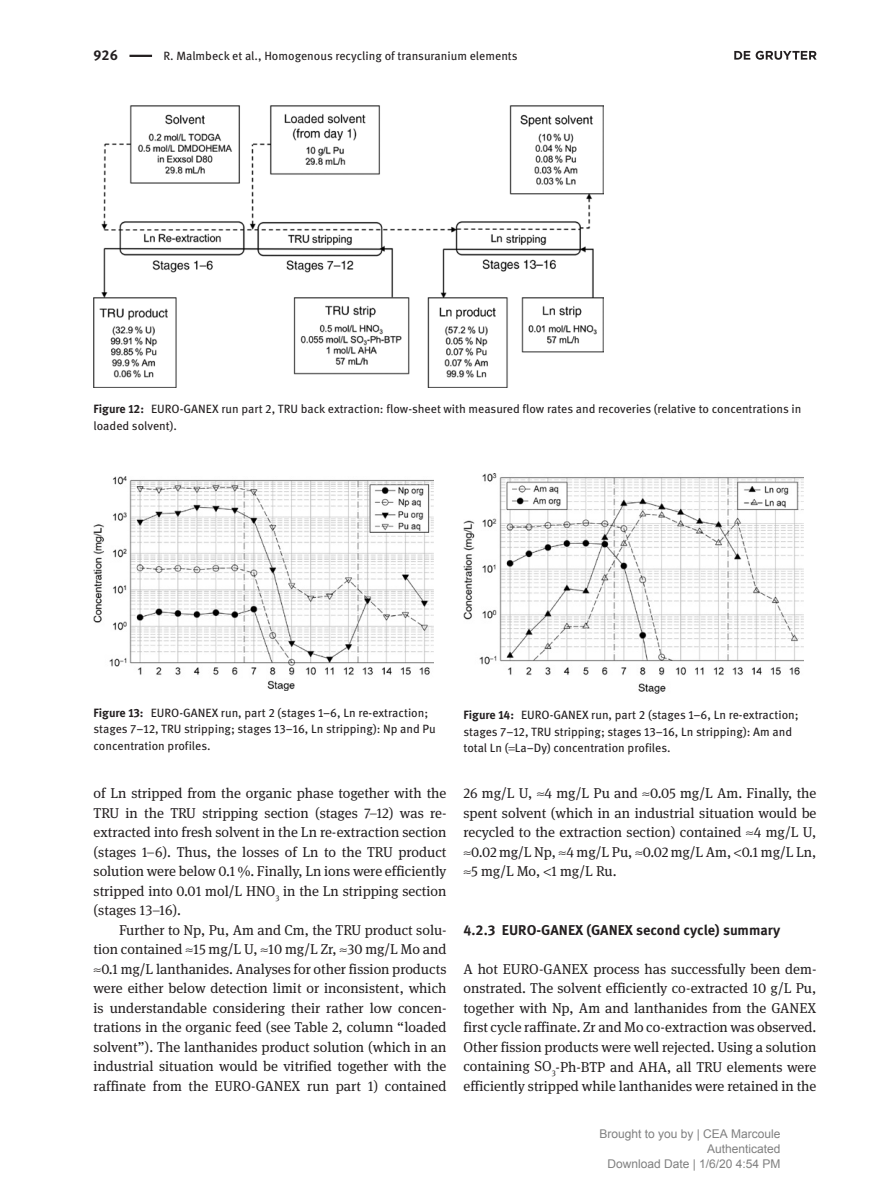
<style>
.page{position:relative;width:893px;height:1191px;background:#fff}
.page>*{position:absolute;margin:0;border:0;box-sizing:border-box;transform-origin:0 0}
.t1{font:14.25px/19.5px "DG Meta Serif Science";color:#231f20;text-align:justify}
.t2{font:700 14.25px "DG Meta Science";color:#231f20}
.t3{font:12px/16.5px "DG Meta Science";color:#231f20}
.t4{font:12px/15px "Arial";color:#808080;text-align:right}
.s1{font-weight:700}
</style>
<div class="page">
<hr style="left:129px;top:55px;width:23px;height:2px;background:#231f20">
<img style="left:94px;top:476px;width:340px;height:214px">
<img style="left:463px;top:473px;width:341px;height:220px">
<img style="left:94px;top:105px;width:510px;height:282px">
<svg style="left:734px;top:51px;width:83px;height:9px"></svg>
<p class="t2" style="left:94px;top:44px;width:26px">926</p>
<p class="t3" style="left:163px;top:47px;width:356px">R. Malmbeck et al., Homogenous recycling of transuranium elements</p>
<p class="t3" style="left:94px;top:401px;width:709px"><span class="s1">Figure 12:</span> EURO-GANEX run part 2, TRU back extraction: flow-sheet with measured flow rates and recoveries (relative to concentrations in loaded solvent).</p>
<p class="t3" style="left:94px;top:704px;width:344px"><span class="s1">Figure 13:</span> EURO-GANEX run, part 2 (stages 1–6, Ln re-extraction; stages 7–12, TRU stripping; stages 13–16, Ln stripping): Np and Pu concentration profiles.</p>
<p class="t3" style="left:463px;top:706px;width:337px"><span class="s1">Figure 14:</span> EURO-GANEX run, part 2 (stages 1–6, Ln re-extraction; stages 7–12, TRU stripping; stages 13–16, Ln stripping): Am and total Ln ( La–Dy) concentration profiles.</p>
<p class="t1" style="left:94px;top:783px;width:354px">of Ln stripped from the organic phase together with the TRU in the TRU stripping section (stages 7–12) was re&shy;extracted into fresh solvent in the Ln re-extraction section (stages 1–6). Thus, the losses of Ln to the TRU product solution were below 0.1 %. Finally, Ln ions were efficiently stripped into 0.01 mol/L HNO<sub>3</sub> in the Ln stripping section (stages 13–16).</p>
<p class="t1" style="left:94px;top:920px;width:354px;text-indent:26px">Further to Np, Pu, Am and Cm, the TRU product solu&shy;tion contained ≈15 mg/L U, ≈10 mg/L Zr, ≈30 mg/L Mo and ≈0.1 mg/L lanthanides. Analyses for other fission products were either below detection limit or inconsistent, which is understandable considering their rather low concen&shy;trations in the organic feed (see Table 2, column “loaded solvent”). The lanthanides product solution (which in an industrial situation would be vitrified together with the raffinate from the EURO-GANEX run part 1) contained</p>
<p class="t1" style="left:463px;top:783px;width:354px">26 mg/L U, ≈4 mg/L Pu and ≈0.05 mg/L Am. Finally, the spent solvent (which in an industrial situation would be recycled to the extraction section) contained ≈4 mg/L U, ≈0.02 mg/L Np, ≈4 mg/L Pu, ≈0.02 mg/L Am, 0.1 mg/L Ln, ≈5 mg/L Mo, 1 mg/L Ru.</p>
<p class="t2" style="left:463px;top:918px;width:318px">4.2.3 EURO-GANEX (GANEX second cycle) summary</p>
<p class="t1" style="left:463px;top:959px;width:354px">A hot EURO-GANEX process has successfully been dem&shy;onstrated. The solvent efficiently co-extracted 10 g/L Pu, together with Np, Am and lanthanides from the GANEX first cycle raffinate. Zr and Mo co-extraction was observed.<br>Other fission products were well rejected. Using a solution containing SO<sub>3</sub>-Ph-BTP and AHA, all TRU elements were efficiently stripped while lanthanides were retained in the</p>
<p class="t4" style="left:599px;top:1127px;width:183px">Brought to you by | CEA Marcoule<br>Authenticated<br>Download Date | 1/6/20 4:54 PM</p>
</div>
